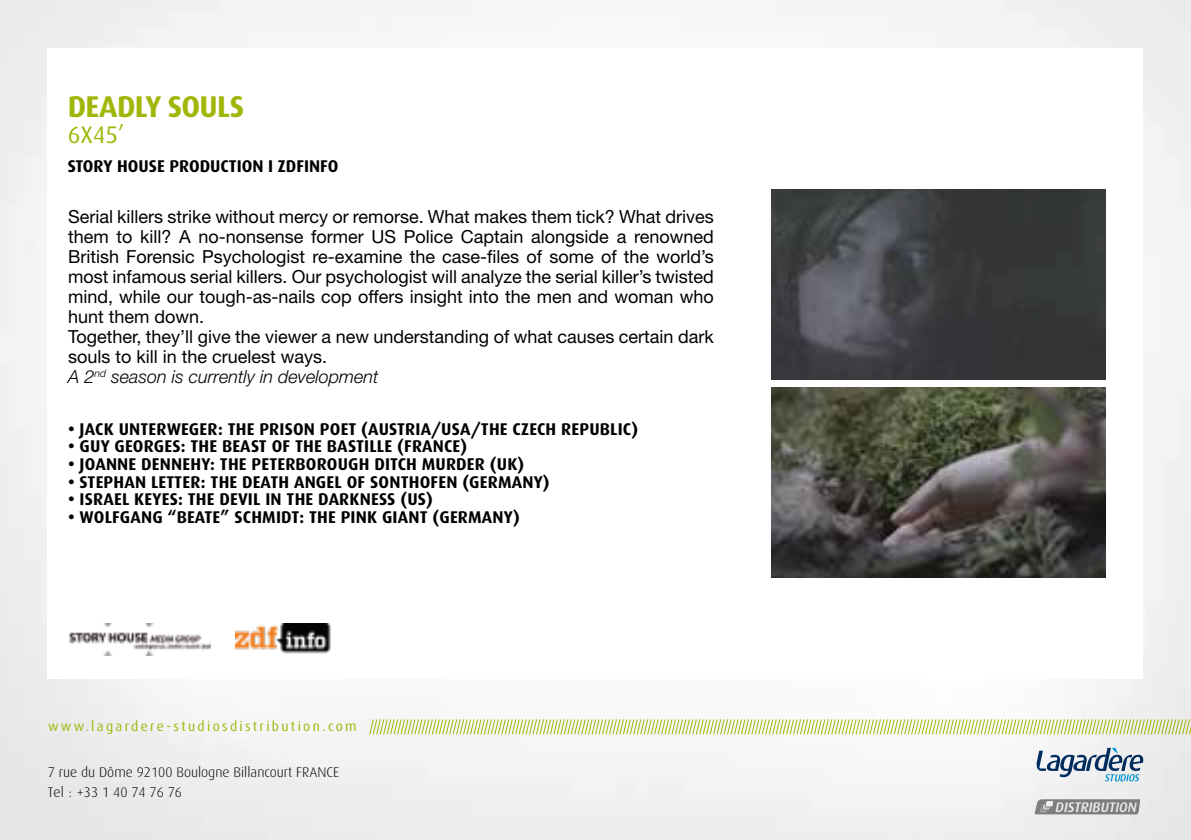
<style>
.page{position:relative;width:1191px;height:840px;background:#fff}
.page>*{position:absolute;margin:0;border:0;box-sizing:border-box;transform-origin:0 0}
.t1{font:700 30px "Dax";letter-spacing:-.02em;color:#a0b609}
.t2{font:24px "Dax";color:#a0b609}
.t3{font:18px/20px "Helvetica Neue";color:#000}
.t4{font:700 17px "Dax";letter-spacing:.01em;color:#000}
.t5{font:300 14px/20.6px "Dax";color:#000}
.t6{font:italic 500 13.8px "Dax";color:#fff}
.t7{font:13.6px "Dax";letter-spacing:.17em;color:#a0b609}
.s1{font-weight:300;font-style:italic}
</style>
<div class="page">
<svg style="left:1034px;top:798px;width:106px;height:15px;background:#8d8e8f"></svg>
<svg style="left:1035px;top:747px;width:108px;height:34px"></svg>
<img style="left:771px;top:387px;width:335px;height:190px">
<img style="left:771px;top:189px;width:335px;height:190px">
<img style="left:235px;top:623px;width:96px;height:31px">
<img style="left:68px;top:623px;width:142px;height:31px">
<svg style="left:369px;top:718px;width:822px;height:16px"></svg>
<h1 class="t1" style="left:68px;top:90px;width:178px">DEADLY SOULS</h1>
<h2 class="t2" style="left:68px;top:122px;width:58px">6X45’</h2>
<p class="t4" style="left:68px;top:157px;width:272px">STORY HOUSE PRODUCTION I ZDFINFO</p>
<p class="t3" style="left:68px;top:206px;width:647px">Serial killers strike without mercy or remorse. What makes them tick? What drives them to kill? A no-nonsense former US Police Captain alongside a renowned British Forensic Psychologist re-examine the case-files of some of the world’s most infamous serial killers. Our psychologist will analyze the serial killer’s twisted mind, while our tough-as-nails cop offers insight into the men and woman who hunt them down.<br>Together, they’ll give the viewer a new understanding of what causes certain dark souls to kill in the cruelest ways.<br><span class="s1">A 2</span><sup>nd</sup> <span class="s1">season is currently in development</span></p>
<p class="t4" style="left:68px;top:419px;width:572px">• JACK UNTERWEGER: THE PRISON POET (AUSTRIA/USA/THE CZECH REPUBLIC)</p>
<p class="t4" style="left:68px;top:436px;width:401px">• GUY GEORGES: THE BEAST OF THE BASTILLE (FRANCE)</p>
<p class="t4" style="left:68px;top:454px;width:458px">• JOANNE DENNEHY: THE PETERBOROUGH DITCH MURDER (UK)</p>
<p class="t4" style="left:68px;top:472px;width:483px">• STEPHAN LETTER: THE DEATH ANGEL OF SONTHOFEN (GERMANY)</p>
<p class="t4" style="left:68px;top:489px;width:366px">• ISRAEL KEYES: THE DEVIL IN THE DARKNESS (US)</p>
<p class="t4" style="left:68px;top:507px;width:453px">• WOLFGANG “BEATE” SCHMIDT: THE PINK GIANT (GERMANY)</p>
<p class="t7" style="left:48px;top:718px;width:310px">www.lagardere-studiosdistribution.com</p>
<p class="t5" style="left:48px;top:761px;width:293px">7 rue du Dôme 92100 Boulogne Billancourt FRANCE<br>Tel : +33 1 40 74 76 76</p>
<p class="t6" style="left:1055px;top:798px;width:85px">DISTRIBUTION</p>
</div>
